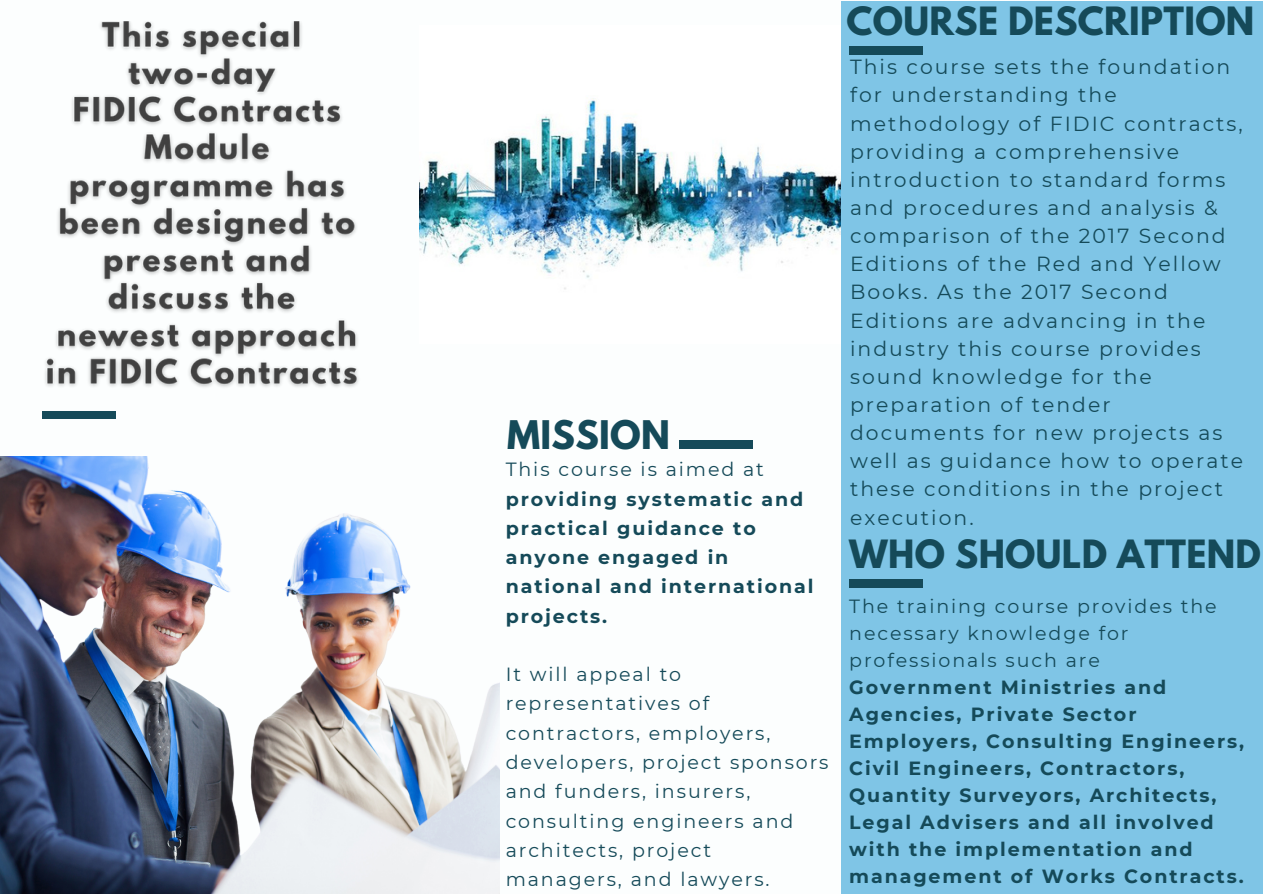
<style>
.page{position:relative;width:1263px;height:894px;background:#fff}
.page>*{position:absolute;margin:0;border:0;box-sizing:border-box;transform-origin:0 0}
.t1{font:700 34.95px "League Spartan";letter-spacing:.01em;color:#154a59}
.t2{font:700 34.5px "League Spartan";letter-spacing:.01em;color:#154a59}
.t3{font:20.4px/28px "Montserrat";letter-spacing:.1em;color:#154a59}
.t4{font:700 19.05px/27px "Montserrat";letter-spacing:.1em;color:#154a59}
.t5{font:19.05px/29.2px "Montserrat";letter-spacing:.1em;color:#154a59}
.s1{font-weight:400}
</style>
<div class="page">
<img style="left:45px;top:21px;width:314px;height:367px">
<div style="left:42px;top:411px;width:73px;height:8px;background:#154a59"></div>
<div style="left:841px;top:1px;width:422px;height:892px;background:#7fc5e6"></div>
<img style="left:420px;top:98px;width:421px;height:191px">
<img style="left:0;top:456px;width:500px;height:436px">
<div style="left:679px;top:440px;width:73px;height:8px;background:#154a59"></div>
<div style="left:849px;top:47px;width:73px;height:7px;background:#154a59"></div>
<div style="left:849px;top:579px;width:73px;height:8px;background:#154a59"></div>
<p class="t1" style="left:507px;top:417px;width:165px">MISSION</p>
<p class="t4" style="left:506px;top:455px;width:309px;line-height:29.2px"><span class="s1">This course is aimed at </span>providing systematic and practical guidance to anyone engaged in national and international projects.</p>
<p class="t5" style="left:506px;top:659px;width:324px">It will appeal to representatives of contractors, employers, developers, project sponsors and funders, insurers, consulting engineers and architects, project managers, and lawyers.</p>
<p class="t2" style="left:847px;top:4px;width:409px">COURSE DESCRIPTION</p>
<p class="t3" style="left:850px;top:53px;width:394px">This course sets the foundation for understanding the methodology of FIDIC contracts, providing a comprehensive introduction to standard forms and procedures and analysis &amp; comparison of the 2017 Second<br>Editions of the Red and Yellow<br>Books. As the 2017 Second<br>Editions are advancing in the industry this course provides sound knowledge for the preparation of tender documents for new projects as well as guidance how to operate these conditions in the project execution.</p>
<p class="t2" style="left:849px;top:537px;width:413px">WHO SHOULD ATTEND</p>
<p class="t5" style="left:849px;top:592px;width:369px;line-height:27px">The training course provides the necessary knowledge for professionals such are</p>
<p class="t4" style="left:849px;top:673px;width:396px">Government Ministries and<br>Agencies, Private Sector<br>Employers, Consulting Engineers,<br>Civil Engineers, Contractors,<br>Quantity Surveyors, Architects,<br>Legal Advisers and all involved with the implementation and management of Works Contracts.</p>
</div>
